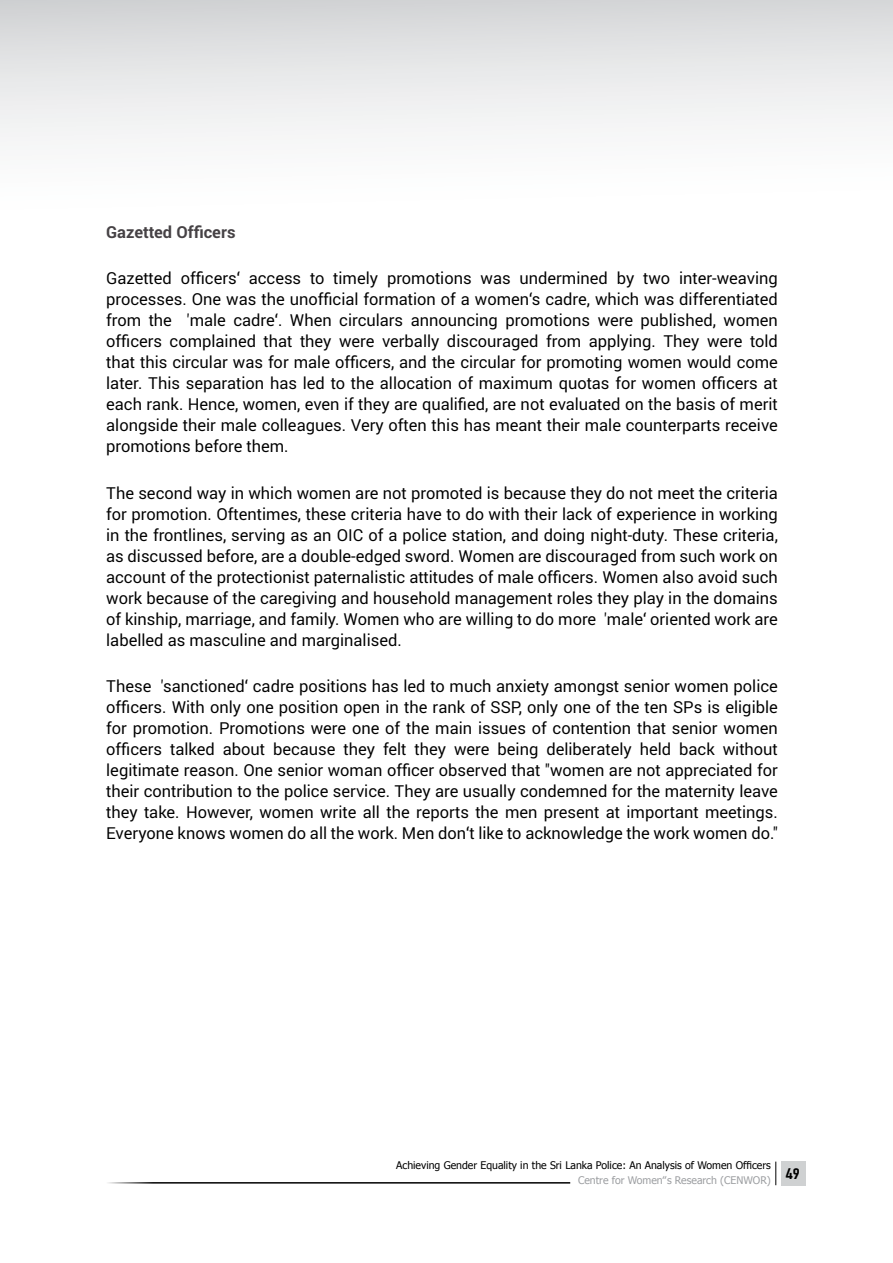
<style>
.page{position:relative;width:893px;height:1263px;background:#fff}
.page>*{position:absolute;margin:0;border:0;box-sizing:border-box;transform-origin:0 0}
.t1{font:16.5px/21px "Roboto";color:#000;text-align:justify}
.t2{font:700 16.5px "Roboto";color:#464245}
.t3{font:10.5px/15px "Tahoma";color:#000}
.s1{color:#9d9fa2}
</style>
<div class="page">
<svg style="left:775px;top:1161px;width:1px;height:24px"></svg>
<hr style="left:99px;top:1182px;width:471px;height:1px;background:#000">
<div style="left:781px;top:1161px;width:25px;height:25px;background:#cfd1d2"></div>
<div style="left:0;top:0;width:893px;height:318px;background:linear-gradient(to bottom,#dedfe0,#fff)"></div>
<p class="t2" style="left:106px;top:220px;width:131px">Gazetted Officers</p>
<p class="t1" style="left:106px;top:267px;width:673px">Gazetted officers‘ access to timely promotions was undermined by two inter-weaving processes. One was the unofficial formation of a women‘s cadre, which was differentiated from the 'male cadre‘. When circulars announcing promotions were published, women officers complained that they were verbally discouraged from applying. They were told that this circular was for male officers, and the circular for promoting women would come later. This separation has led to the allocation of maximum quotas for women officers at each rank. Hence, women, even if they are qualified, are not evaluated on the basis of merit alongside their male colleagues. Very often this has meant their male counterparts receive promotions before them.</p>
<p class="t1" style="left:106px;top:482px;width:673px">The second way in which women are not promoted is because they do not meet the criteria for promotion. Oftentimes, these criteria have to do with their lack of experience in working in the frontlines, serving as an OIC of a police station, and doing night-duty. These criteria, as discussed before, are a double-edged sword. Women are discouraged from such work on account of the protectionist paternalistic attitudes of male officers. Women also avoid such work because of the caregiving and household management roles they play in the domains of kinship, marriage, and family. Women who are willing to do more 'male‘ oriented work are labelled as masculine and marginalised.</p>
<p class="t1" style="left:106px;top:675px;width:673px">These 'sanctioned‘ cadre positions has led to much anxiety amongst senior women police officers. With only one position open in the rank of SSP, only one of the ten SPs is eligible for promotion. Promotions were one of the main issues of contention that senior women officers talked about because they felt they were being deliberately held back without legitimate reason. One senior woman officer observed that ''women are not appreciated for their contribution to the police service. They are usually condemned for the maternity leave they take. However, women write all the reports the men present at important meetings.<br>Everyone knows women do all the work. Men don‘t like to acknowledge the work women do.''</p>
<p class="t3" style="left:578px;top:1157px;width:223px;text-indent:-182px">Achieving Gender Equality in the Sri Lanka Police: An Analysis of Women Officers<br><span class="s1">Centre for Women‟s Research (CENWOR)</span> <sup>49</sup></p>
</div>
